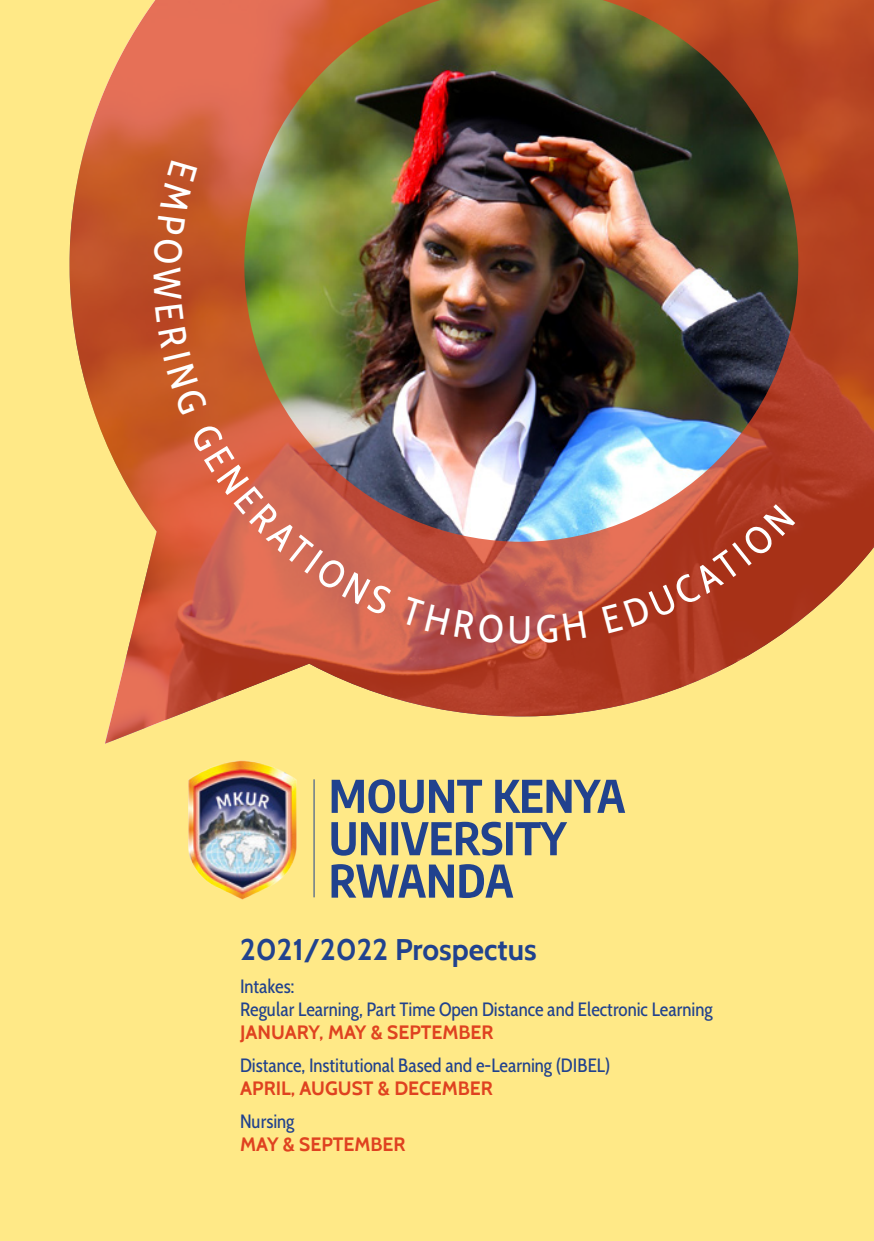
<style>
.page{position:relative;width:874px;height:1241px;background:#fff}
.page>*{position:absolute;margin:0;border:0;box-sizing:border-box;transform-origin:0 0}
.t1{font:38.5px "Cabin Condensed";color:#fff}
.t2{font:700 29.75px "Cabin";color:#21428e}
.t3{font:19.25px/23.1px "Cabin Condensed";color:#21428e}
.t4{font:700 19.25px "Cabin";color:#df4220}
</style>
<div class="page">
<div style="left:0;top:0;width:873px;height:1240px;background:#ffe987"></div>
<img style="left:69px;top:0;width:804px;height:743px">
<img style="left:188px;top:760px;width:109px;height:140px">
<svg style="left:331px;top:864px;width:182px;height:33px"></svg>
<svg style="left:331px;top:821px;width:236px;height:34px"></svg>
<svg style="left:331px;top:779px;width:294px;height:34px"></svg>
<hr style="left:313px;top:779px;width:1px;height:118px;background:#21428e">
<svg style="left:153px;top:161px;width:54px;height:254px;background:#c05224"></svg>
<svg style="left:190px;top:422px;width:202px;height:193px;background:#c86857"></svg>
<svg style="left:400px;top:596px;width:103px;height:47px;background:#b6524d"></svg>
<svg style="left:536px;top:611px;width:50px;height:32px;background:#b44534"></svg>
<svg style="left:602px;top:504px;width:192px;height:129px;background:#b5452e"></svg>
<h1 class="t1" style="left:507px;top:599px;width:26px">U</h1>
<h2 class="t2" style="left:240px;top:931px;width:298px">2021/2022 Prospectus</h2>
<p class="t3" style="left:240px;top:973px;width:473px">Intakes:<br>Regular Learning, Part Time Open Distance and Electronic Learning</p>
<p class="t4" style="left:240px;top:1020px;width:255px">JANUARY, MAY &amp; SEPTEMBER</p>
<p class="t3" style="left:240px;top:1052px;width:371px">Distance, Institutional Based and e-Learning (DIBEL)</p>
<p class="t4" style="left:240px;top:1076px;width:254px">APRIL, AUGUST &amp; DECEMBER</p>
<p class="t3" style="left:240px;top:1108px;width:56px">Nursing</p>
<p class="t4" style="left:240px;top:1132px;width:167px">MAY &amp; SEPTEMBER</p>
</div>
